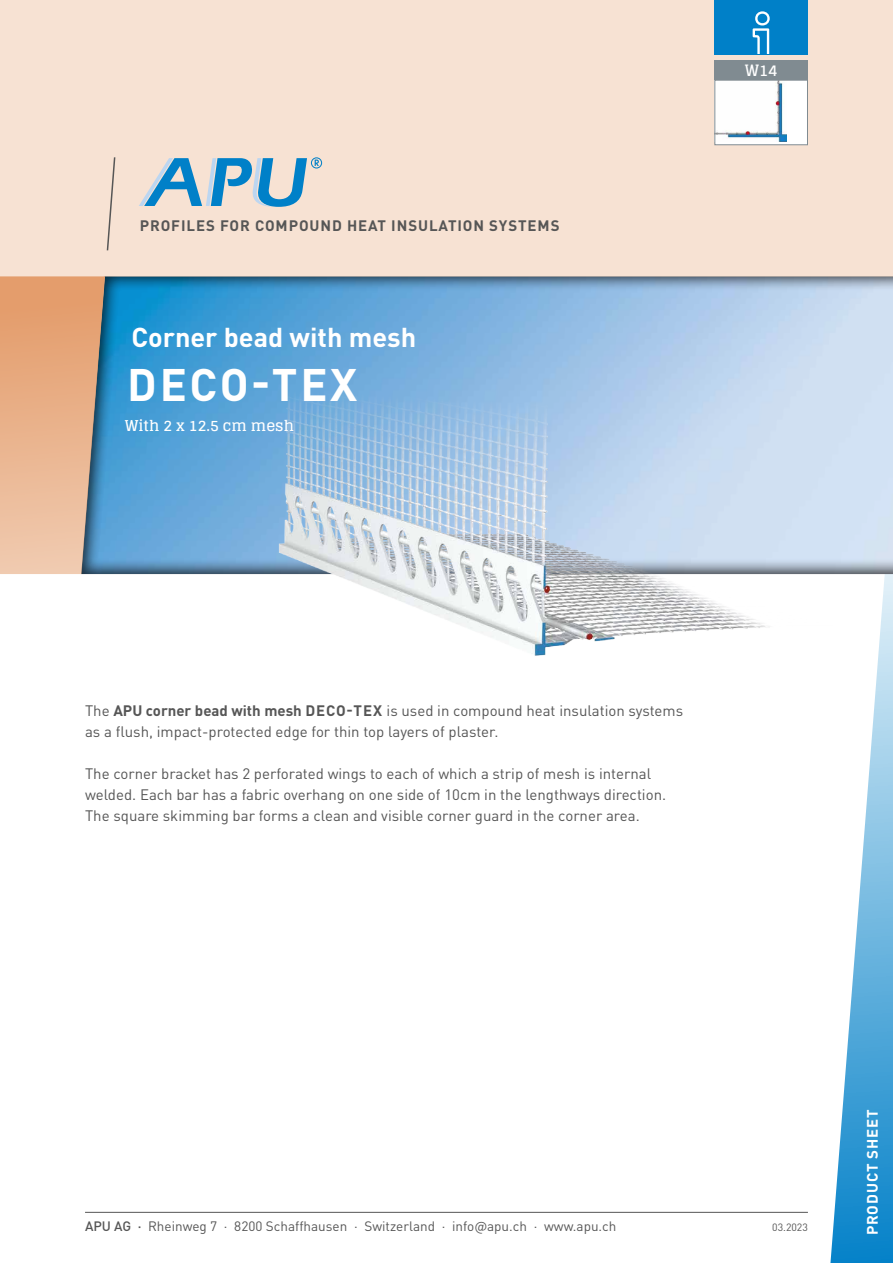
<style>
.page{position:relative;width:893px;height:1263px;background:#fff}
.page>*{position:absolute;margin:0;border:0;box-sizing:border-box;transform-origin:0 0}
.t1{font:700 45px "DIN Pro";letter-spacing:.06em;color:#fff}
.t2{font:700 27px "DIN Pro";color:#fff}
.t3{font:700 15.6px "Glegoo";color:#fff}
.t4{font:15px/21px "DIN Pro";color:#565656}
.t5{font:700 15px "DIN Pro";letter-spacing:.06em;color:#565656}
.t6{font:700 15px "Glegoo";color:#fff}
.t7{font:700 15px "DIN Pro";letter-spacing:.06em;color:#fff}
.t8{font:13.5px "DIN Pro";color:#565656}
.t9{font:10.5px "DIN Pro";color:#565656}
.s1{font-weight:700}
.s2{font-weight:500}
</style>
<div class="page">
<hr style="left:85px;top:1212px;width:723px;height:1px;background:#565656">
<div style="left:0;top:0;width:893px;height:276px;background:#f7e2d3"></div>
<svg style="left:830px;top:575px;width:63px;height:688px"></svg>
<div style="left:714px;top:0;width:94px;height:54px;background:#0080c8"></div>
<svg style="left:753px;top:11px;width:17px;height:43px"></svg>
<svg style="left:139px;top:157px;width:183px;height:50px"></svg>
<svg style="left:106px;top:157px;width:10px;height:94px"></svg>
<svg style="left:81px;top:276px;width:812px;height:299px;background:#6aabd8"></svg>
<svg style="left:0;top:276px;width:105px;height:298px;background:#d9ab8a"></svg>
<div style="left:714px;top:60px;width:94px;height:20px;background:#808b91"></div>
<div style="left:715px;top:80px;width:92px;height:65px;background:#fff"></div>
<img style="left:716px;top:82px;width:70px;height:60px">
<div style="left:714px;top:80px;width:94px;height:65px;border:1px solid #808b91"></div>
<img style="left:267px;top:276px;width:575px;height:388px">
<p class="t5" style="left:140px;top:213px;width:421px">PROFILES FOR COMPOUND HEAT INSULATION SYSTEMS</p>
<h2 class="t2" style="left:131px;top:314px;width:286px">Corner bead with mesh</h2>
<h1 class="t1" style="left:127px;top:347px;width:232px">DECO-TEX</h1>
<p class="t6" style="left:125px;top:417px;width:171px">With 2 x 12.5 cm mesh</p>
<p class="t3" style="left:745px;top:61px;width:34px">W14</p>
<p class="t4" style="left:85px;top:699px;width:600px">The <span class="s1">APU corner bead with mesh DECO-TEX</span> is used in compound heat insulation systems as a flush, impact-protected edge for thin top layers of plaster.</p>
<p class="t4" style="left:85px;top:762px;width:583px">The corner bracket has 2 perforated wings to each of which a strip of mesh is internal welded. Each bar has a fabric overhang on one side of 10cm in the lengthways direction.<br>The square skimming bar forms a clean and visible corner guard in the corner area.</p>
<p class="t8" style="left:85px;top:1215px;width:533px"><span class="s2">APU AG ·</span> Rheinweg 7 · 8200 Schaffhausen · Switzerland · info@apu.ch · www.apu.ch</p>
<p class="t9" style="left:772px;top:1219px;width:37px">03.2023</p>
<p class="t7" style="left:860px;top:1235px;width:128px;rotate:-90deg">PRODUCT SHEET</p>
</div>
